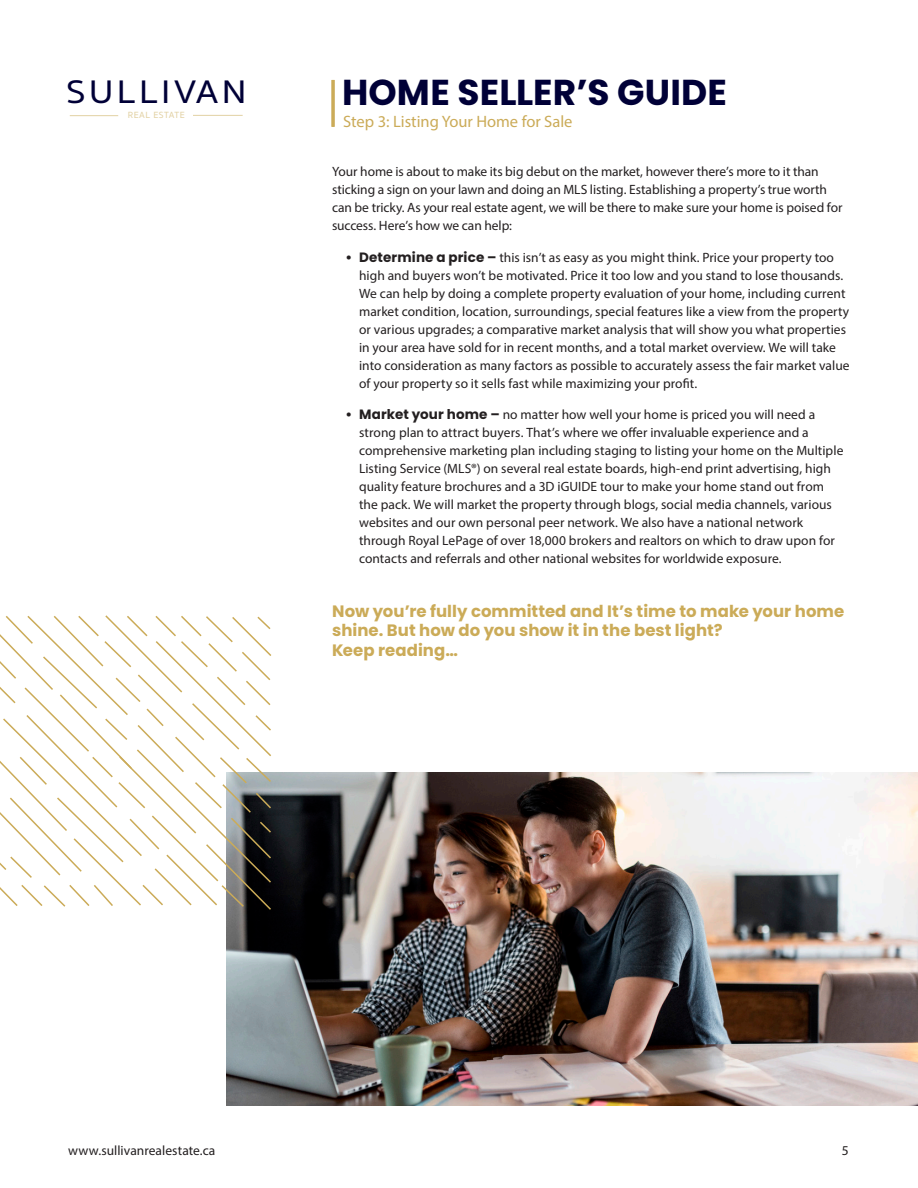
<style>
.page{position:relative;width:918px;height:1188px;background:#fff}
.page>*{position:absolute;margin:0;border:0;box-sizing:border-box;transform-origin:0 0}
.t1{font:700 36px "Poppins";letter-spacing:.005em;color:#000037}
.t2{font:500 33.45px "Sukhumvit Set";letter-spacing:.085em;color:#000037;scale:1.11 1}
.t3{font:700 16.5px/19.8px "Poppins";letter-spacing:.005em;color:#cbab58}
.t4{font:16.5px "Myriad Pro";color:#cbab58}
.t5{font:13.5px/18px "Myriad Pro";color:#231f20}
.t6{font:500 9.15px "Sukhumvit Set";letter-spacing:.05em;color:#e2d1a3}
.s1{font-family:"Poppins";font-weight:700}
</style>
<div class="page">
<hr style="left:70px;top:115px;width:48px;height:1px;background:#e2d1a3">
<hr style="left:193px;top:115px;width:50px;height:1px;background:#e2d1a3">
<hr style="left:332px;top:80px;width:3px;height:47px;background:#cbab58">
<img style="left:227px;top:773px;width:691px;height:333px">
<svg style="left:0;top:615px;width:273px;height:296px"></svg>
<h2 class="t2" style="left:66px;top:69px;width:164px">SULLIVAN</h2>
<p class="t6" style="left:128px;top:109px;width:58px">REAL ESTATE</p>
<p class="t1" style="left:342px;top:72px;width:386px">HOME SELLER’S GUIDE</p>
<p class="t4" style="left:343px;top:111px;width:231px">Step 3: Listing Your Home for Sale</p>
<p class="t5" style="left:332px;top:163px;width:512px">Your home is about to make its big debut on the market, however there’s more to it than sticking a sign on your lawn and doing an MLS listing. Establishing a property’s true worth can be tricky. As your real estate agent, we will be there to make sure your home is poised for success. Here’s how we can help:</p>
<p class="t5" style="left:359px;top:248px;width:492px;text-indent:-14px"><span class="s1">• Determine a price –</span> this isn’t as easy as you might think. Price your property too high and buyers won’t be motivated. Price it too low and you stand to lose thousands.<br>We can help by doing a complete property evaluation of your home, including current market condition, location, surroundings, special features like a view from the property or various upgrades; a comparative market analysis that will show you what properties in your area have sold for in recent months, and a total market overview. We will take into consideration as many factors as possible to accurately assess the fair market value of your property so it sells fast while maximizing your profit.</p>
<p class="t5" style="left:359px;top:406px;width:486px;text-indent:-14px"><span class="s1">• Market your home –</span> no matter how well your home is priced you will need a strong plan to attract buyers. That’s where we offer invaluable experience and a comprehensive marketing plan including staging to listing your home on the Multiple Listing Service (MLS®) on several real estate boards, high-end print advertising, high quality feature brochures and a 3D iGUIDE tour to make your home stand out from the pack. We will market the property through blogs, social media channels, various websites and our own personal peer network. We also have a national network through Royal LePage of over 18,000 brokers and realtors on which to draw upon for contacts and referrals and other national websites for worldwide exposure.</p>
<p class="t3" style="left:332px;top:601px;width:514px">Now you’re fully committed and It’s time to make your home shine. But how do you show it in the best light?</p>
<p class="t3" style="left:332px;top:641px;width:127px">Keep reading…</p>
<p class="t5" style="left:68px;top:1141px;width:149px">www.sullivanrealestate.ca</p>
<p class="t5" style="left:842px;top:1141px;width:8px">5</p>
</div>
